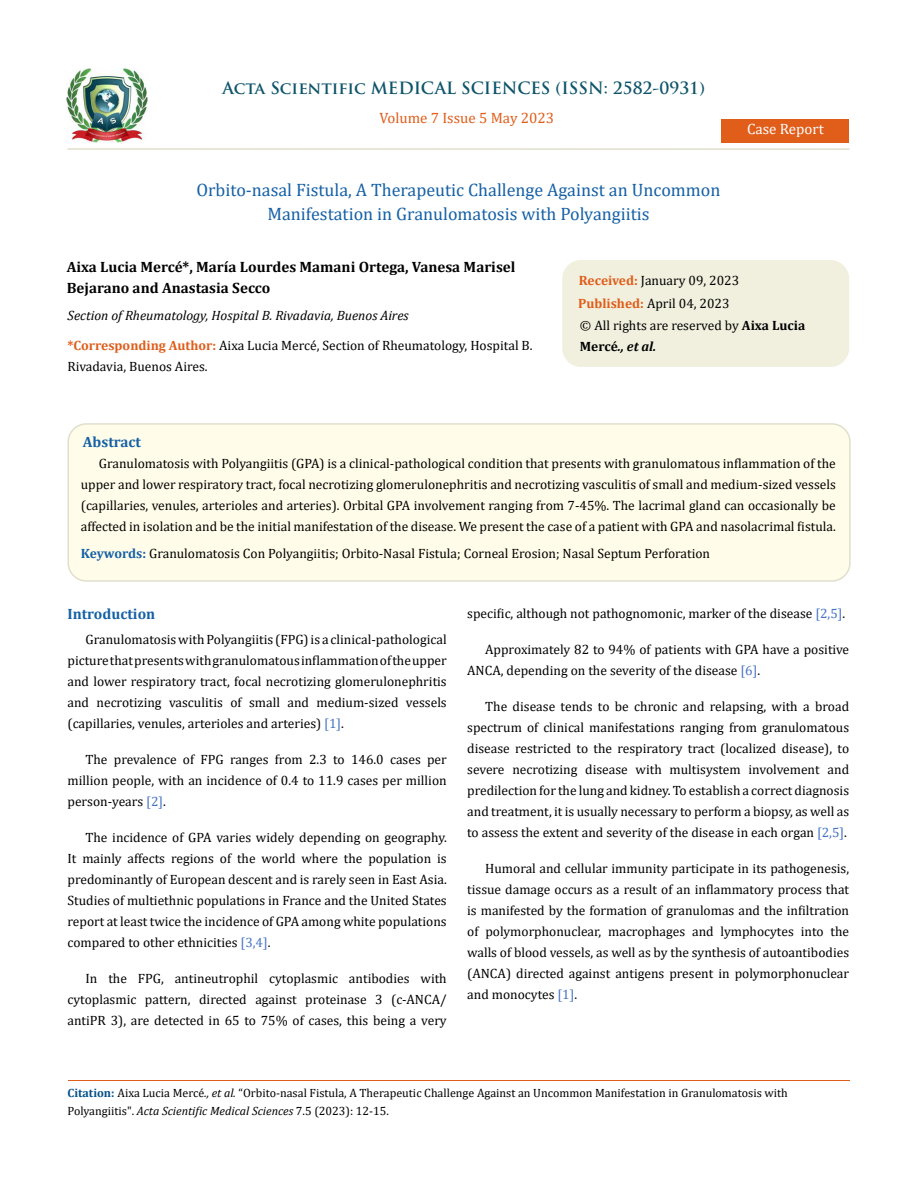
<style>
.page{position:relative;width:917px;height:1188px;background:#fff}
.page>*{position:absolute;margin:0;border:0;box-sizing:border-box;transform-origin:0 0}
.t1{font:18px/24px "Cambria";color:#1560a6;text-align:center}
.t2{font:700 16.5px "Trajan Pro";color:#0e546a}
.t3{font:700 15px/21px "Cambria";color:#000}
.t4{font:15px "Cambria";color:#e05d1a}
.t5{font:700 15px "Cambria";color:#1560a6}
.t6{font:15px "Cambria";color:#fff}
.t7{font:13.5px/21px "Cambria";color:#000;text-align:justify}
.t8{font:italic 13.5px/29.1px "Cambria";color:#000}
.t9{font:12px/18px "Cambria";color:#000}
.s1{font-weight:700;font-style:normal;color:#e05d1a}
.s2{font-style:normal}
.s3{font-weight:700;color:#e05d1a}
.s4{font-weight:700}
.s5{font-weight:700;font-style:italic}
.s6{font-weight:700;color:#1560a6}
.s7{color:#4472c4}
.s8{font-weight:700;color:#035089}
.s9{font-style:italic}
</style>
<div class="page">
<img style="left:67px;top:68px;width:80px;height:74px">
<div style="left:721px;top:119px;width:128px;height:23px;background:#e05d1a"></div>
<div style="left:563px;top:261px;width:285px;height:105px;background:#f1f0de;border-radius:18px"></div>
<div style="left:562px;top:260px;width:287px;height:107px;border:2px solid #f1f0de;border-radius:18px"></div>
<div style="left:68px;top:424px;width:781px;height:157px;background:#fffde9;border-radius:18px"></div>
<div style="left:67px;top:423px;width:783px;height:159px;border:2px solid #e0dfcd;border-radius:18px"></div>
<hr style="left:68px;top:1081px;width:781px;height:1px;background:#e05d1a">
<hr style="left:67px;top:148px;width:782px;height:2px;background:#e0dfcd">
<p class="t2" style="left:222px;top:77px;width:484px">Acta Scientific MEDICAL SCIENCES (ISSN: 2582-0931)</p>
<p class="t4" style="left:379px;top:109px;width:176px">Volume 7 Issue 5 May 2023</p>
<p class="t6" style="left:747px;top:120px;width:78px">Case Report</p>
<h1 class="t1" style="left:196px;top:178px;width:525px">Orbito-nasal Fistula, A Therapeutic Challenge Against an Uncommon<br>Manifestation in Granulomatosis with Polyangiitis</h1>
<p class="t3" style="left:67px;top:256px;width:450px">Aixa Lucia Mercé*, María Lourdes Mamani Ortega, Vanesa Marisel<br>Bejarano and Anastasia Secco</p>
<p class="t8" style="left:67px;top:301px;width:466px">Section of Rheumatology, Hospital B. Rivadavia, Buenos Aires<br><span class="s1">*Corresponding Author:</span> <span class="s2">Aixa Lucia Mercé, Section of Rheumatology, Hospital B.</span></p>
<p class="t7" style="left:67px;top:355px;width:142px">Rivadavia, Buenos Aires.</p>
<p class="t7" style="left:578px;top:269px;width:163px;line-height:23px"><span class="s3">Received:</span> January 09, 2023<br><span class="s3">Published:</span> April 04, 2023</p>
<p class="t7" style="left:580px;top:315px;width:227px">© All rights are reserved by <span class="s4">Aixa Lucia<br>Mercé</span><span class="s5">., et al.</span></p>
<p class="t5" style="left:83px;top:432px;width:60px">Abstract</p>
<p class="t7" style="left:81px;top:453px;width:756px;text-indent:18px">Granulomatosis with Polyangiitis (GPA) is a clinical-pathological condition that presents with granulomatous inflammation of the upper and lower respiratory tract, focal necrotizing glomerulonephritis and necrotizing vasculitis of small and medium-sized vessels (capillaries, venules, arterioles and arteries). Orbital GPA involvement ranging from 7-45%. The lacrimal gland can occasionally be affected in isolation and be the initial manifestation of the disease. We present the case of a patient with GPA and nasolacrimal fistula.</p>
<p class="t7" style="left:81px;top:543px;width:630px"><span class="s6">Keywords:</span> Granulomatosis Con Polyangiitis; Orbito-Nasal Fistula; Corneal Erosion; Nasal Septum Perforation</p>
<p class="t5" style="left:67px;top:603px;width:89px">Introduction</p>
<p class="t7" style="left:67px;top:629px;width:381px;text-indent:18px">Granulomatosis with Polyangiitis (FPG) is a clinical-pathological picture that presents with granulomatous inflammation of the upper and lower respiratory tract, focal necrotizing glomerulonephritis and necrotizing vasculitis of small and medium-sized vessels (capillaries, venules, arterioles and arteries) <span class="s7">[1]</span>.</p>
<p class="t7" style="left:67px;top:749px;width:381px;text-indent:18px">The prevalence of FPG ranges from 2.3 to 146.0 cases per million people, with an incidence of 0.4 to 11.9 cases per million person-years <span class="s7">[2]</span>.</p>
<p class="t7" style="left:67px;top:827px;width:381px;text-indent:18px">The incidence of GPA varies widely depending on geography.<br>It mainly affects regions of the world where the population is predominantly of European descent and is rarely seen in East Asia.<br>Studies of multiethnic populations in France and the United States report at least twice the incidence of GPA among white populations compared to other ethnicities <span class="s7">[3,4]</span>.</p>
<p class="t7" style="left:67px;top:968px;width:381px;text-indent:18px">In the FPG, antineutrophil cytoplasmic antibodies with cytoplasmic pattern, directed against proteinase 3 (c-ANCA/ antiPR 3), are detected in 65 to 75% of cases, this being a very</p>
<p class="t7" style="left:467px;top:603px;width:379px">specific, although not pathognomonic, marker of the disease <span class="s7">[2,5]</span>.</p>
<p class="t7" style="left:467px;top:639px;width:383px;text-indent:18px">Approximately 82 to 94% of patients with GPA have a positive<br>ANCA, depending on the severity of the disease <span class="s7">[6]</span>.</p>
<p class="t7" style="left:467px;top:696px;width:383px;text-indent:18px">The disease tends to be chronic and relapsing, with a broad spectrum of clinical manifestations ranging from granulomatous disease restricted to the respiratory tract (localized disease), to severe necrotizing disease with multisystem involvement and predilection for the lung and kidney. To establish a correct diagnosis and treatment, it is usually necessary to perform a biopsy, as well as to assess the extent and severity of the disease in each organ <span class="s7">[2,5]</span>.</p>
<p class="t7" style="left:467px;top:858px;width:383px;text-indent:18px">Humoral and cellular immunity participate in its pathogenesis, tissue damage occurs as a result of an inflammatory process that is manifested by the formation of granulomas and the infiltration of polymorphonuclear, macrophages and lymphocytes into the walls of blood vessels, as well as by the synthesis of autoantibodies (ANCA) directed against antigens present in polymorphonuclear and monocytes <span class="s7">[1]</span>.</p>
<p class="t9" style="left:68px;top:1084px;width:721px"><span class="s8">Citation:</span> Aixa Lucia Mercé<span class="s9">., et al.</span> “Orbito-nasal Fistula, A Therapeutic Challenge Against an Uncommon Manifestation in Granulomatosis with<br>Polyangiitis". <span class="s9">Acta Scientific Medical Sciences</span> 7.5 (2023): 12-15.</p>
</div>
